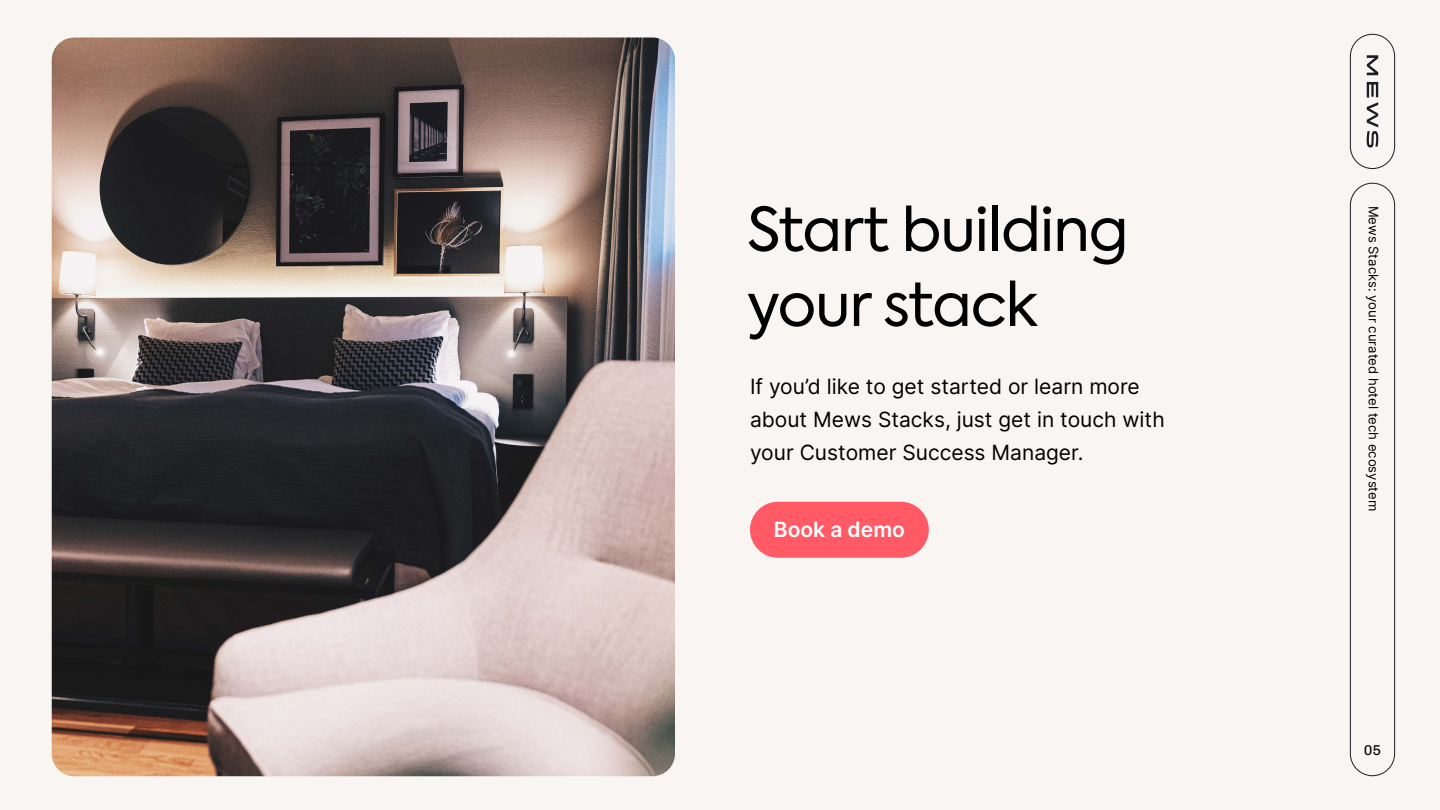
<style>
.page{position:relative;width:1440px;height:810px;background:#f8f5f2}
.page>*{position:absolute;margin:0;border:0;box-sizing:border-box;transform-origin:0 0}
.t1{font:60px/75px "Axiforma";letter-spacing:-.02em;color:#000}
.t2{font:21px/33px "Inter";color:#000}
.t3{font:600 21px "Inter";color:#fff}
.t4{font:14.25px "Chivo";color:#000}
.t5{font:13.12px "Inter";color:#000}
</style>
<div class="page">
<div style="left:1350px;top:34px;width:45px;height:135px;border:1px solid #1c1d24;border-radius:22px"></div>
<div style="left:1350px;top:183px;width:45px;height:593px;border:1px solid #1c1d24;border-radius:22px"></div>
<svg style="left:1366px;top:55px;width:12px;height:20px"></svg>
<svg style="left:1367px;top:82px;width:11px;height:66px"></svg>
<div style="left:750px;top:502px;width:179px;height:56px;background:#ff5a65;border-radius:28px"></div>
<img style="left:52px;top:38px;width:623px;height:738px">
<p class="t1" style="left:747px;top:193px;width:383px">Start building your stack</p>
<p class="t2" style="left:750px;top:369px;width:416px">If you’d like to get started or learn more about Mews Stacks, just get in touch with your Customer Success Manager.</p>
<p class="t3" style="left:774px;top:514px;width:133px">Book a demo</p>
<p class="t5" style="left:1383px;top:206px;width:307px;rotate:90deg">Mews Stacks: your curated hotel tech ecosystem</p>
<p class="t4" style="left:1364px;top:740px;width:19px">05</p>
</div>
